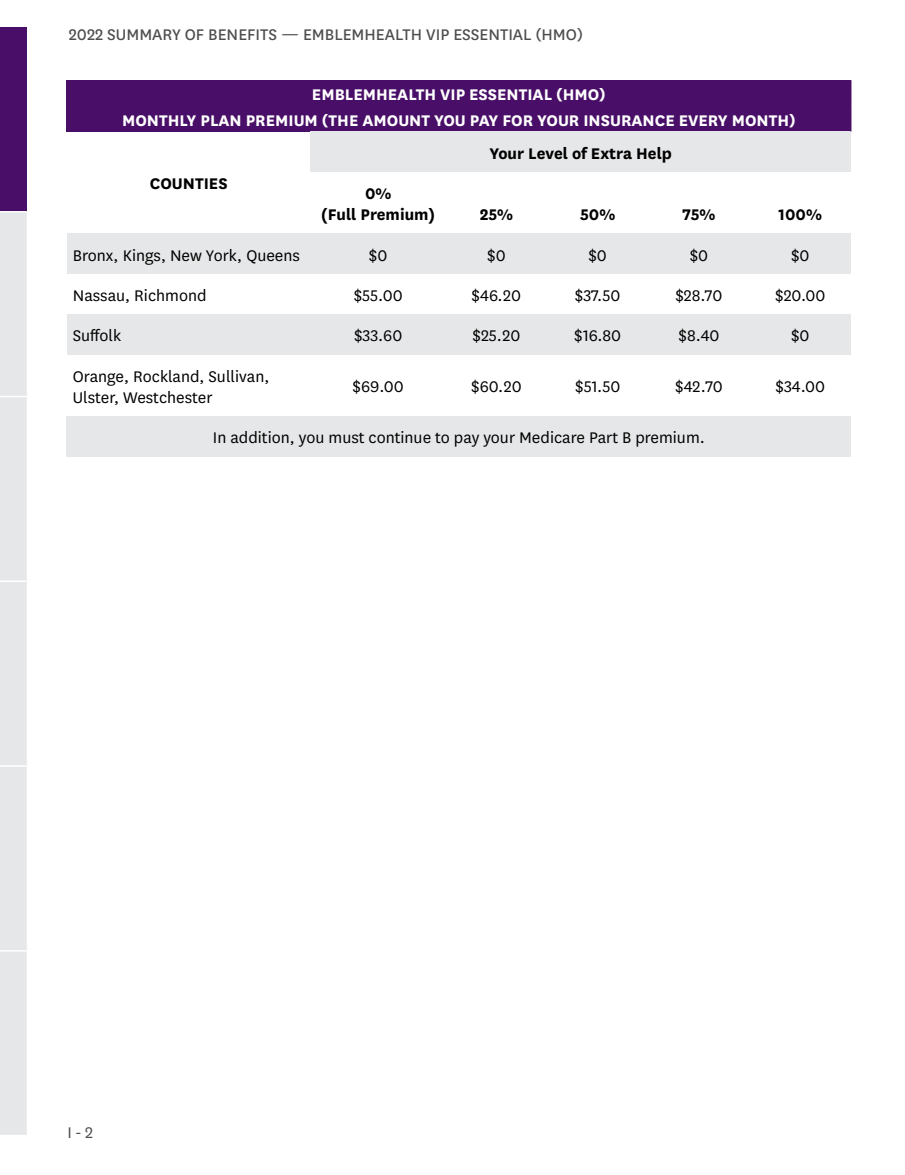
<style>
.page{position:relative;width:905px;height:1175px;background:#fff}
.page>*{position:absolute;margin:0;border:0;box-sizing:border-box;transform-origin:0 0}
.t1{font:18px/21px "National";color:#000}
.t2{font:700 18px/25.5px "National";color:#fff;text-align:center}
.t3{font:700 18px/21px "National";color:#000;text-align:center}
.t4{font:18px "National";color:#4d4d4f}
.t5{font:18px "National";color:#4d4d4f}
</style>
<div class="page">
<div style="left:0;top:27px;width:27px;height:185px;background:#490e67"></div>
<div style="left:0;top:211px;width:27px;height:923px;background:#e6e7e8"></div>
<div style="left:67px;top:81px;width:783px;height:25px;background:#490e67"></div>
<div style="left:67px;top:106px;width:783px;height:25px;background:#490e67"></div>
<div style="left:310px;top:131px;width:540px;height:41px;background:#e6e7e8"></div>
<div style="left:67px;top:233px;width:243px;height:41px;background:#e6e7e8"></div>
<div style="left:310px;top:233px;width:136px;height:41px;background:#e6e7e8"></div>
<div style="left:446px;top:233px;width:101px;height:41px;background:#e6e7e8"></div>
<div style="left:547px;top:233px;width:101px;height:41px;background:#e6e7e8"></div>
<div style="left:648px;top:233px;width:101px;height:41px;background:#e6e7e8"></div>
<div style="left:749px;top:233px;width:101px;height:41px;background:#e6e7e8"></div>
<div style="left:67px;top:314px;width:243px;height:41px;background:#e6e7e8"></div>
<div style="left:310px;top:314px;width:136px;height:41px;background:#e6e7e8"></div>
<div style="left:446px;top:314px;width:101px;height:41px;background:#e6e7e8"></div>
<div style="left:547px;top:314px;width:101px;height:41px;background:#e6e7e8"></div>
<div style="left:648px;top:314px;width:101px;height:41px;background:#e6e7e8"></div>
<div style="left:749px;top:314px;width:101px;height:41px;background:#e6e7e8"></div>
<div style="left:67px;top:416px;width:783px;height:41px;background:#e6e7e8"></div>
<hr style="left:66px;top:80px;width:244px;height:1px;background:#490e67">
<hr style="left:310px;top:80px;width:136px;height:1px;background:#490e67">
<hr style="left:446px;top:80px;width:101px;height:1px;background:#490e67">
<hr style="left:547px;top:80px;width:101px;height:1px;background:#490e67">
<hr style="left:648px;top:80px;width:101px;height:1px;background:#490e67">
<hr style="left:749px;top:80px;width:102px;height:1px;background:#490e67">
<svg style="left:66px;top:81px;width:1px;height:50px"></svg>
<svg style="left:850px;top:81px;width:1px;height:50px"></svg>
<p class="t4" style="left:69px;top:23px;width:516px">2022 SUMMARY OF BENEFITS — EMBLEMHEALTH VIP ESSENTIAL (HMO)</p>
<p class="t2" style="left:122px;top:80px;width:675px">EMBLEMHEALTH VIP ESSENTIAL (HMO)<br>MONTHLY PLAN PREMIUM (THE AMOUNT YOU PAY FOR YOUR INSURANCE EVERY MONTH)</p>
<p class="t3" style="left:150px;top:172px;width:79px">COUNTIES</p>
<p class="t3" style="left:321px;top:182px;width:115px">0%<br>(Full Premium)</p>
<p class="t3" style="left:489px;top:141px;width:184px">Your Level of Extra Help</p>
<p class="t3" style="left:479px;top:203px;width:35px">25%</p>
<p class="t3" style="left:580px;top:203px;width:37px">50%</p>
<p class="t3" style="left:682px;top:203px;width:34px">75%</p>
<p class="t3" style="left:778px;top:203px;width:45px">100%</p>
<p class="t1" style="left:73px;top:244px;width:228px">Bronx, Kings, New York, Queens</p>
<p class="t1" style="left:369px;top:244px;width:20px">$0</p>
<p class="t1" style="left:487px;top:244px;width:20px">$0</p>
<p class="t1" style="left:588px;top:244px;width:20px">$0</p>
<p class="t1" style="left:689px;top:244px;width:20px">$0</p>
<p class="t1" style="left:791px;top:244px;width:20px">$0</p>
<p class="t1" style="left:73px;top:284px;width:135px">Nassau, Richmond</p>
<p class="t1" style="left:354px;top:284px;width:50px">$55.00</p>
<p class="t1" style="left:471px;top:284px;width:51px">$46.20</p>
<p class="t1" style="left:574px;top:284px;width:47px">$37.50</p>
<p class="t1" style="left:675px;top:284px;width:49px">$28.70</p>
<p class="t1" style="left:775px;top:284px;width:52px">$20.00</p>
<p class="t1" style="left:73px;top:325px;width:50px">Suffolk</p>
<p class="t1" style="left:354px;top:325px;width:50px">$33.60</p>
<p class="t1" style="left:472px;top:325px;width:49px">$25.20</p>
<p class="t1" style="left:574px;top:325px;width:48px">$16.80</p>
<p class="t1" style="left:678px;top:325px;width:42px">$8.40</p>
<p class="t1" style="left:791px;top:325px;width:20px">$0</p>
<p class="t1" style="left:73px;top:365px;width:198px">Orange, Rockland, Sullivan,<br>Ulster, Westchester</p>
<p class="t1" style="left:352px;top:376px;width:53px">$69.00</p>
<p class="t1" style="left:471px;top:376px;width:52px">$60.20</p>
<p class="t1" style="left:575px;top:376px;width:47px">$51.50</p>
<p class="t1" style="left:675px;top:376px;width:49px">$42.70</p>
<p class="t1" style="left:775px;top:376px;width:51px">$34.00</p>
<p class="t1" style="left:213px;top:426px;width:493px">In addition, you must continue to pay your Medicare Part B premium.</p>
<p class="t5" style="left:68px;top:1121px;width:27px">I - 2</p>
</div>
